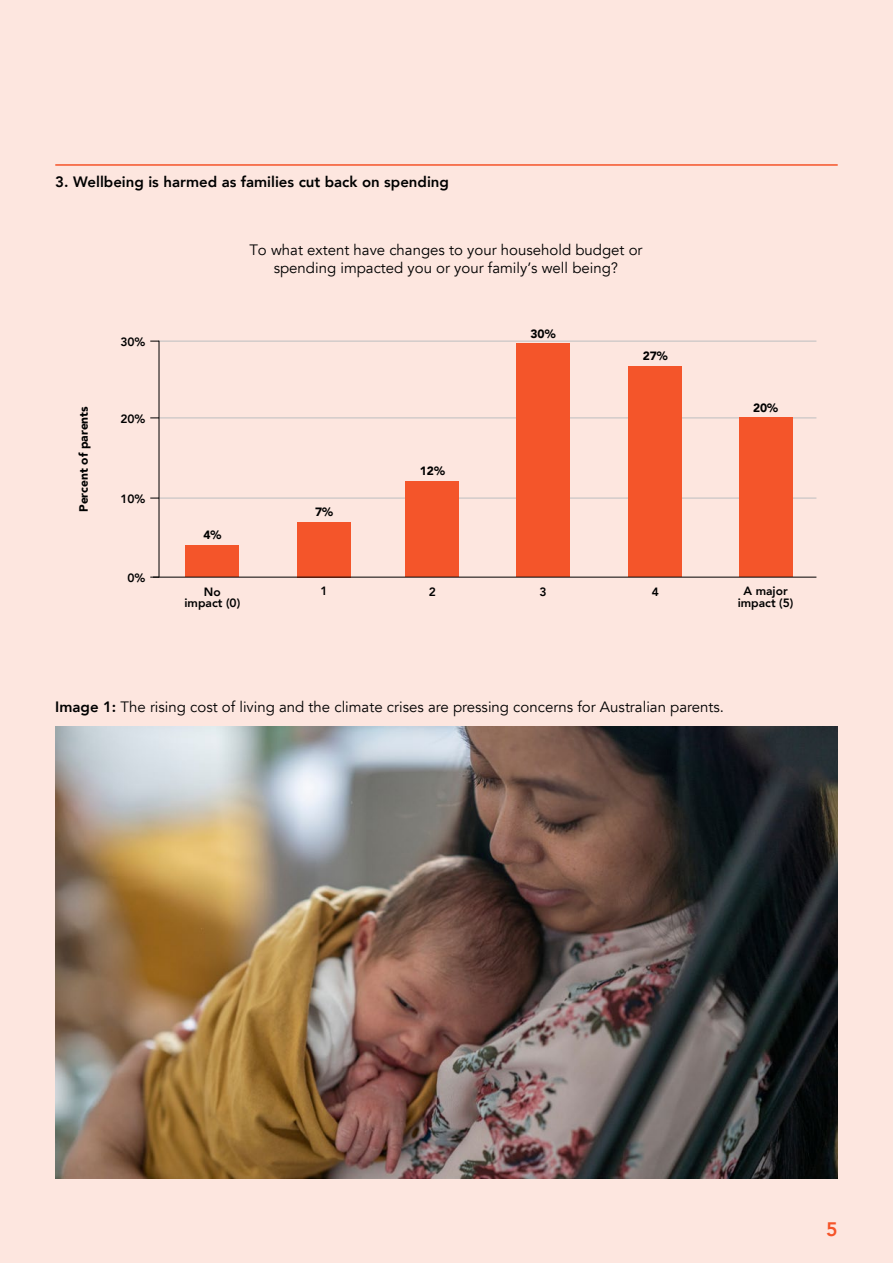
<style>
.page{position:relative;width:893px;height:1263px;background:#fde6df}
.page>*{position:absolute;margin:0;border:0;box-sizing:border-box;transform-origin:0 0}
.t1{font:800 19.5px "Avenir";color:#f55429}
.t2{font:15px/18px "Avenir";color:#000;text-align:center}
.t3{font:800 15px "Avenir";color:#000}
.t4{font:800 12px/11.4px "Avenir";color:#000;text-align:center}
.t5{font:900 12px "Avenir";color:#000}
.s1{font-weight:800}
</style>
<div class="page">
<hr style="left:158px;top:498px;width:658px;height:1px;background:#bcbec0">
<hr style="left:158px;top:417px;width:658px;height:1px;background:#bcbec0">
<hr style="left:158px;top:341px;width:658px;height:1px;background:#bcbec0">
<div style="left:186px;top:546px;width:53px;height:31px;background:#f4552a"></div>
<div style="left:298px;top:522px;width:53px;height:55px;background:#f4552a"></div>
<div style="left:406px;top:481px;width:53px;height:96px;background:#f4552a"></div>
<div style="left:516px;top:344px;width:54px;height:233px;background:#f4552a"></div>
<div style="left:629px;top:367px;width:53px;height:210px;background:#f4552a"></div>
<div style="left:739px;top:418px;width:53px;height:159px;background:#f4552a"></div>
<hr style="left:159px;top:341px;width:1px;height:236px;background:#000">
<hr style="left:153px;top:577px;width:663px;height:1px;background:#000">
<hr style="left:55px;top:164px;width:783px;height:2px;background:#f55429">
<img style="left:55px;top:726px;width:783px;height:452px">
<p class="t3" style="left:55px;top:170px;width:395px">3. Wellbeing is harmed as families cut back on spending</p>
<p class="t5" style="left:73px;top:512px;width:107px;rotate:-90deg">Percent of parents</p>
<p class="t4" style="left:120px;top:337px;width:27px">30%</p>
<p class="t4" style="left:120px;top:413px;width:27px">20%</p>
<p class="t4" style="left:120px;top:493px;width:27px">10%</p>
<p class="t4" style="left:127px;top:572px;width:19px">0%</p>
<p class="t2" style="left:249px;top:241px;width:395px">To what extent have changes to your household budget or spending impacted you or your family’s well being?</p>
<p class="t5" style="left:530px;top:323px;width:27px">30%</p>
<p class="t5" style="left:643px;top:346px;width:27px">27%</p>
<p class="t5" style="left:203px;top:525px;width:19px">4%</p>
<p class="t4" style="left:184px;top:586px;width:57px">No impact (0)</p>
<p class="t5" style="left:315px;top:501px;width:19px">7%</p>
<p class="t4" style="left:321px;top:586px;width:9px">1</p>
<p class="t5" style="left:420px;top:461px;width:27px">12%</p>
<p class="t4" style="left:429px;top:586px;width:9px">2</p>
<p class="t4" style="left:539px;top:586px;width:9px">3</p>
<p class="t4" style="left:652px;top:586px;width:9px">4</p>
<p class="t5" style="left:753px;top:397px;width:27px">20%</p>
<p class="t4" style="left:738px;top:586px;width:57px">A major impact (5)</p>
<p class="t2" style="left:55px;top:698px;width:670px"><span class="s1">Image 1:</span> The rising cost of living and the climate crises are pressing concerns for Australian parents.</p>
<h1 class="t1" style="left:826px;top:1214px;width:13px">5</h1>
</div>
